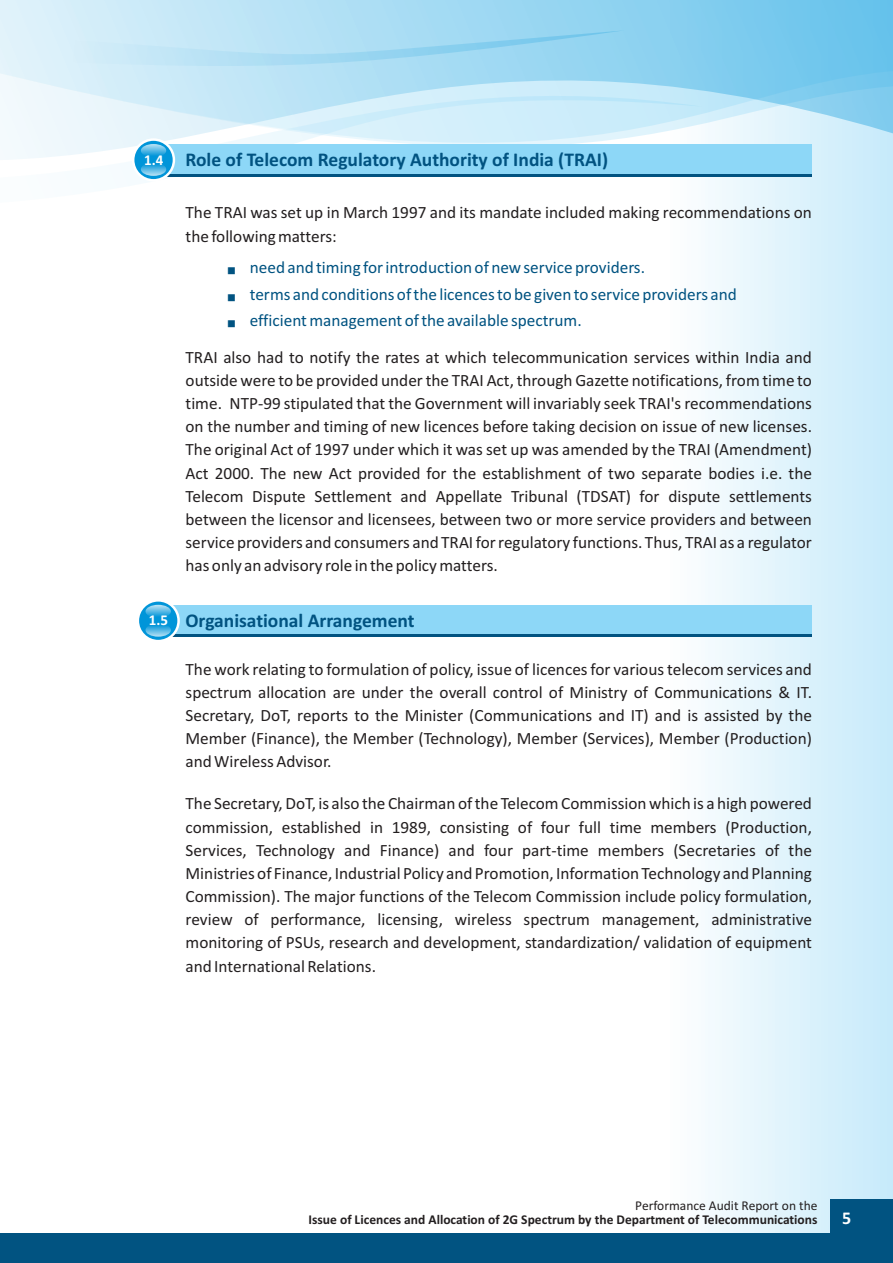
<style>
.page{position:relative;width:893px;height:1263px;background:#fff}
.page>*{position:absolute;margin:0;border:0;box-sizing:border-box;transform-origin:0 0}
.t1{font:700 19.5px "Calibri";color:#015381}
.t2{font:700 18px "Calibri";color:#fff}
.t3{font:17.25px/23.1px "Calibri";color:#231f20;text-align:justify}
.t4{font:17.25px "Calibri";color:#015381}
.t5{font:700 13.5px/13.2px "Calibri";color:#231f20;text-align:right}
.t6{font:7.5px "Zapf Dingbats IT Cby BT";color:#015381}
.s1{font-size:15px;color:#fff}
.s2{font-weight:400}
</style>
<div class="page">
<svg style="left:705px;top:248px;width:188px;height:985px;background:#ddf2fb"></svg>
<svg style="left:702px;top:163px;width:191px;height:85px;background:#daf0fa"></svg>
<svg style="left:143px;top:176px;width:559px;height:7px"></svg>
<svg style="left:1px;top:0;width:892px;height:163px;background:#b8e3f6"></svg>
<svg style="left:1px;top:30px;width:624px;height:45px;background:#b4e0f4"></svg>
<div style="left:830px;top:1199px;width:63px;height:64px;background:#015381"></div>
<div style="left:0;top:1233px;width:893px;height:30px;background:#015381"></div>
<div style="left:144px;top:144px;width:668px;height:30px;background:#8dd7f7"></div>
<hr style="left:144px;top:174px;width:668px;height:2px;background:#015381">
<svg style="left:132px;top:138px;width:43px;height:44px"></svg>
<div style="left:134px;top:141px;width:39px;height:38px;background:#0095d9;border-radius:50%"></div>
<svg style="left:141px;top:144px;width:25px;height:13px"></svg>
<svg style="left:141px;top:163px;width:25px;height:13px"></svg>
<div style="left:148px;top:605px;width:664px;height:30px;background:#8dd7f7"></div>
<hr style="left:148px;top:635px;width:664px;height:2px;background:#015381">
<svg style="left:137px;top:599px;width:43px;height:43px"></svg>
<div style="left:139px;top:602px;width:38px;height:38px;background:#0095d9;border-radius:50%"></div>
<svg style="left:146px;top:605px;width:25px;height:13px"></svg>
<svg style="left:146px;top:623px;width:25px;height:14px"></svg>
<p class="t1" style="left:144px;top:151px;width:465px"><span class="s1">1.4</span> Role of Telecom Regulatory Authority of India (TRAI)</p>
<p class="t3" style="left:186px;top:203px;width:628px">The TRAI was set up in March 1997 and its mandate included making recommendations on the following matters:</p>
<p class="t4" style="left:250px;top:260px;width:397px">need and timing for introduction of new service providers.</p>
<p class="t6" style="left:228px;top:267px;width:9px">■</p>
<p class="t4" style="left:228px;top:287px;width:510px">■ terms and conditions of the licences to be given to service providers and</p>
<p class="t4" style="left:228px;top:313px;width:355px">■ efficient management of the available spectrum.</p>
<p class="t3" style="left:186px;top:347px;width:628px">TRAI also had to notify the rates at which telecommunication services within India and outside were to be provided under the TRAI Act, through Gazette notifications, from time to time. NTP-99 stipulated that the Government will invariably seek TRAI's recommendations on the number and timing of new licences before taking decision on issue of new licenses.<br>The original Act of 1997 under which it was set up was amended by the TRAI (Amendment)<br>Act 2000. The new Act provided for the establishment of two separate bodies i.e. the Telecom Dispute Settlement and Appellate Tribunal (TDSAT) for dispute settlements between the licensor and licensees, between two or more service providers and between service providers and consumers and TRAI for regulatory functions. Thus, TRAI as a regulator has only an advisory role in the policy matters.</p>
<p class="t1" style="left:149px;top:612px;width:267px"><span class="s1">1.5</span> Organisational Arrangement</p>
<p class="t3" style="left:186px;top:659px;width:628px">The work relating to formulation of policy, issue of licences for various telecom services and spectrum allocation are under the overall control of Ministry of Communications &amp; IT.<br>Secretary, DoT, reports to the Minister (Communications and IT) and is assisted by the Member (Finance), the Member (Technology), Member (Services), Member (Production) and Wireless Advisor.</p>
<p class="t3" style="left:186px;top:793px;width:628px">The Secretary, DoT, is also the Chairman of the Telecom Commission which is a high powered commission, established in 1989, consisting of four full time members (Production, Services, Technology and Finance) and four part-time members (Secretaries of the Ministries of Finance, Industrial Policy and Promotion, Information Technology and Planning Commission). The major functions of the Telecom Commission include policy formulation, review of performance, licensing, wireless spectrum management, administrative monitoring of PSUs, research and development, standardization/ validation of equipment and International Relations.</p>
<p class="t5" style="left:309px;top:1200px;width:510px"><span class="s2">Performance Audit Report on the<br></span>Issue of Licences and Allocation of 2G Spectrum by the Department of Telecommunications</p>
<p class="t2" style="left:842px;top:1210px;width:11px">5</p>
</div>
